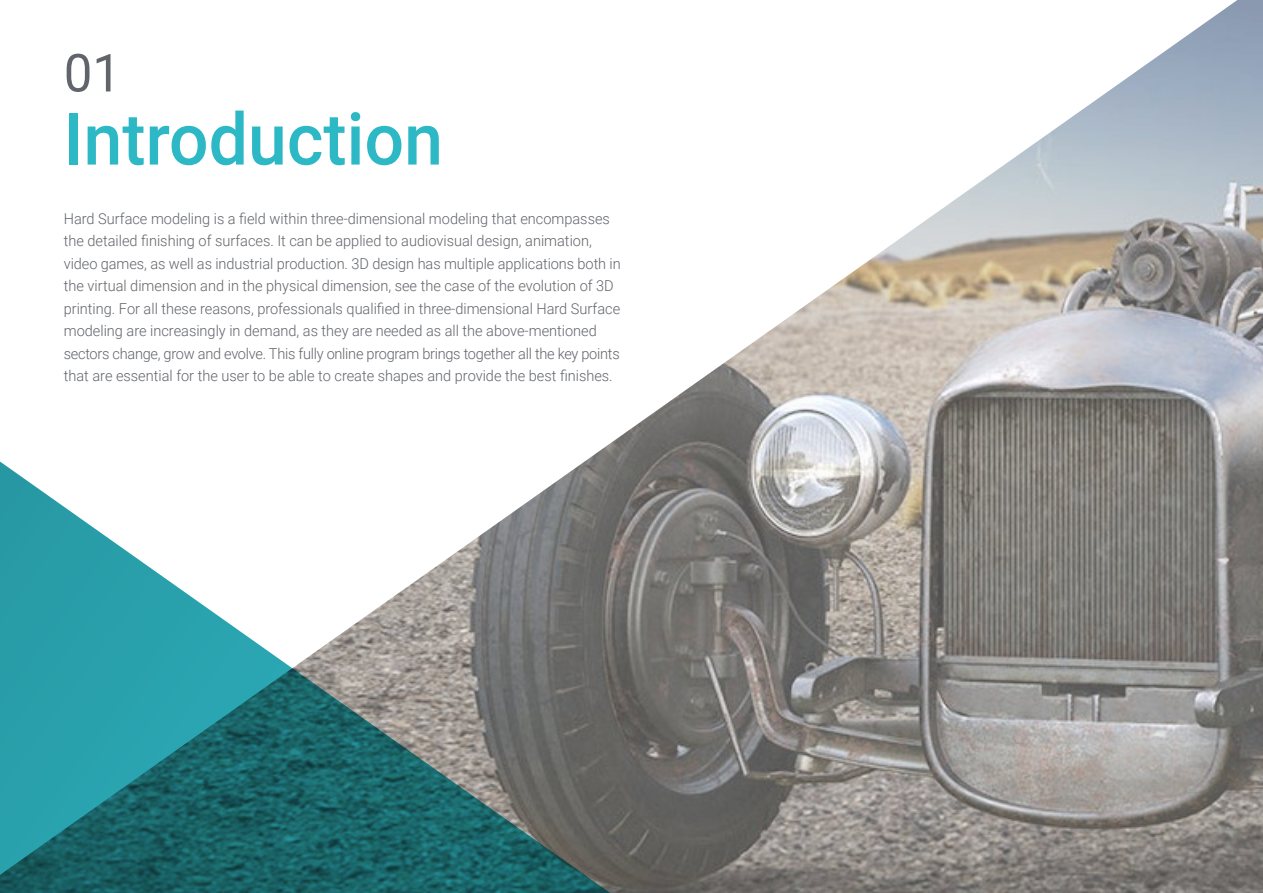
<style>
.page{position:relative;width:1263px;height:893px;background:#fff}
.page>*{position:absolute;margin:0;border:0;box-sizing:border-box;transform-origin:0 0}
.t1{font:500 72px "Roboto";color:#2db8c5}
.t2{font:52.5px "Roboto";color:#61646a}
.t3{font:300 15px/22.5px "Roboto";color:#61646a}
</style>
<div class="page">
<img style="left:607px;top:0;width:656px;height:893px">
<svg style="left:0;top:446px;width:640px;height:447px"></svg>
<h2 class="t2" style="left:64px;top:36px;width:59px">01</h2>
<h1 class="t1" style="left:64px;top:89px;width:381px">Introduction</h1>
<p class="t3" style="left:64px;top:207px;width:558px">Hard Surface modeling is a field within three-dimensional modeling that encompasses the detailed finishing of surfaces. It can be applied to audiovisual design, animation, video games, as well as industrial production. 3D design has multiple applications both in the virtual dimension and in the physical dimension, see the case of the evolution of 3D printing. For all these reasons, professionals qualified in three-dimensional Hard Surface modeling are increasingly in demand, as they are needed as all the above-mentioned sectors change, grow and evolve. This fully online program brings together all the key points that are essential for the user to be able to create shapes and provide the best finishes.</p>
</div>
